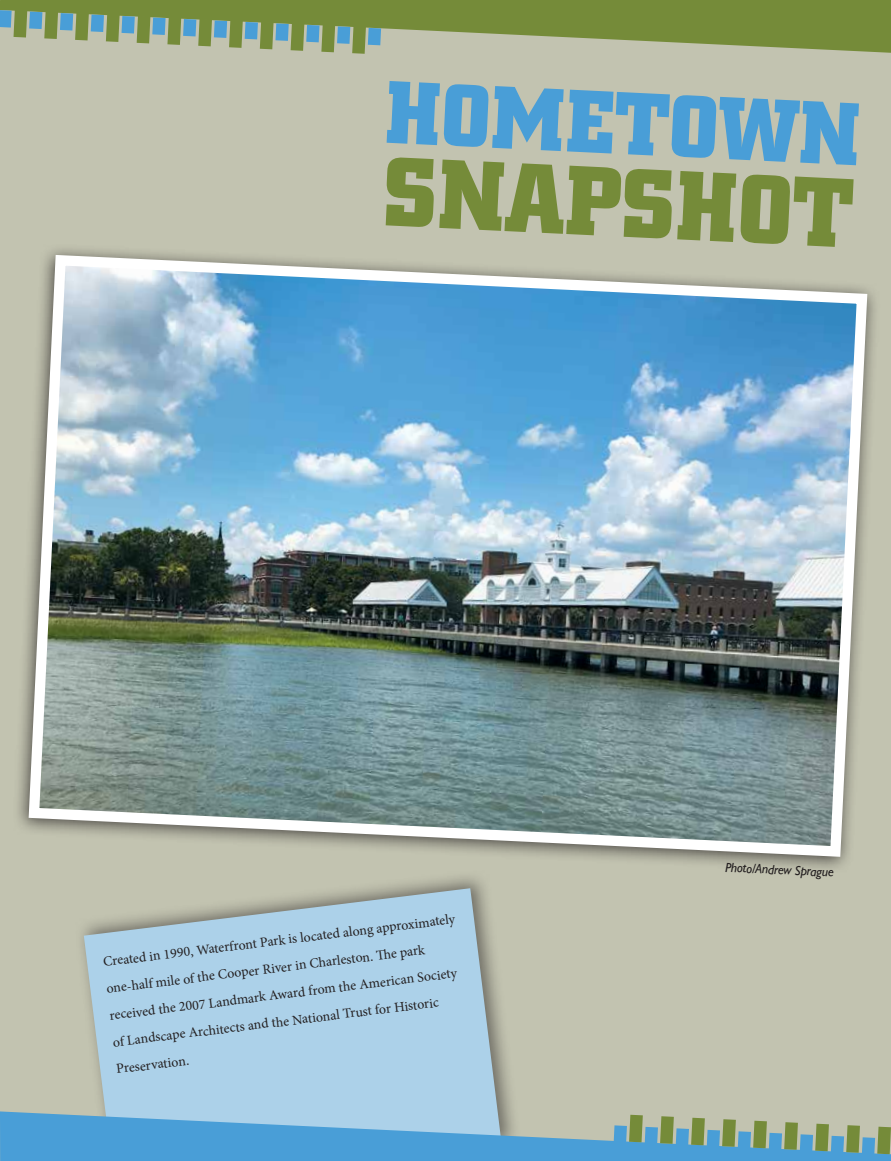
<style>
.page{position:relative;width:891px;height:1161px;background:#c2c3b0}
.page>*{position:absolute;margin:0;border:0;box-sizing:border-box;transform-origin:0 0}
.t1{font:700 96.9px "City";color:#758b39}
.t2{font:700 87.6px "City";color:#499ed7}
.t3{font:13.95px/27px "Minion Pro";color:#231f20}
.t4{font:italic 13.5px "Gill Sans Std";color:#231f20}
</style>
<div class="page">
<svg style="left:0;top:0;width:891px;height:53px;fill:#758b39"></svg>
<svg style="left:0;top:10px;width:381px;height:44px"></svg>
<img style="left:23px;top:250px;width:850px;height:612px">
<div style="left:75px;top:870px;width:446px;height:291px;background:#231f20;opacity:.54"></div>
<svg style="left:84px;top:888px;width:417px;height:223px;background:#accbdd"></svg>
<svg style="left:0;top:1111px;width:891px;height:50px;background:#6aabd4"></svg>
<svg style="left:614px;top:1115px;width:277px;height:40px"></svg>
<h2 class="t2" style="left:390px;top:63px;width:474px;rotate:3deg">HOMETOWN</h2>
<h1 class="t1" style="left:386px;top:137px;width:472px;rotate:3deg">SNAPSHOT</h1>
<p class="t3" style="left:102px;top:948px;width:356px;rotate:-7deg">Created in 1990, Waterfront Park is located along approximately one-half mile of the Cooper River in Charleston. Th e park received the 2007 Landmark Award from the American Society of Landscape Architects and the National Trust for Historic Preservation.</p>
<p class="t4" style="left:726px;top:859px;width:110px;rotate:3deg">Photo/Andrew Sprague</p>
</div>
